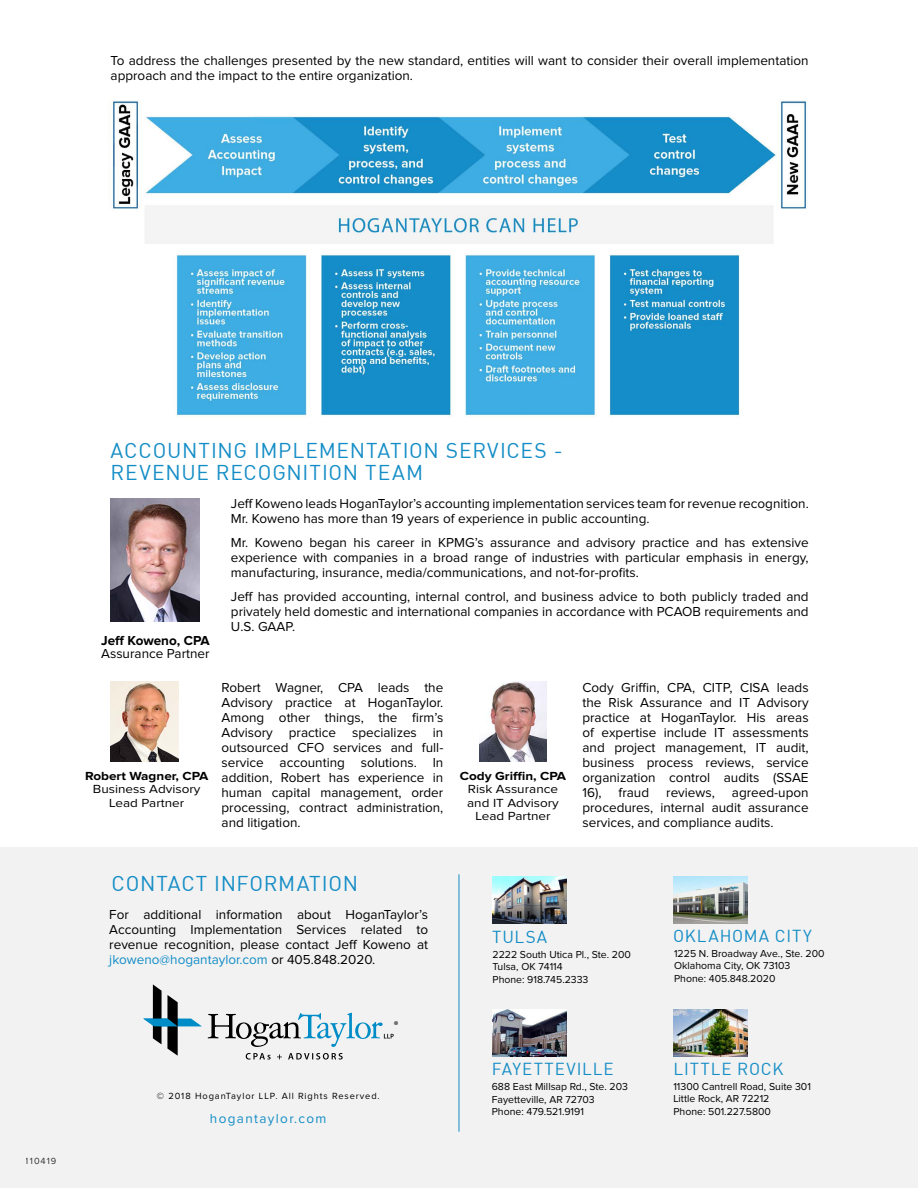
<style>
.page{position:relative;width:918px;height:1188px;background:#fff}
.page>*{position:absolute;margin:0;border:0;box-sizing:border-box;transform-origin:0 0}
.t1{font:21px/22.5px "DIN";letter-spacing:.035em;color:#148dc6}
.t2{font:16.95px "DIN";letter-spacing:.055em;color:#148dc6}
.t3{font:13.5px/15px "Proxima Nova";color:#000;text-align:justify}
.t4{font:13.5px "Proxima Nova";letter-spacing:.1em;color:#148dc6}
.t5{font:700 13.5px "Proxima Nova";color:#000}
.t6{font:12.15px/13.5px "Proxima Nova";color:#000;text-align:center;scale:1.11 1}
.t7{font:700 12.15px "Proxima Nova";color:#000;scale:1.11 1}
.t8{font:11.4px "Myriad Pro";color:#000}
.t9{font:10.5px/12.6px "Proxima Nova";color:#000}
.t10{font:9.3px "Proxima Nova";letter-spacing:.1em;color:#000}
.s1{color:#148dc6}
</style>
<div class="page">
<div style="left:0;top:848px;width:918px;height:340px;background:#f2f2f2"></div>
<img style="left:111px;top:499px;width:89px;height:122px">
<img style="left:479px;top:681px;width:68px;height:80px">
<img style="left:111px;top:681px;width:68px;height:80px">
<img style="left:111px;top:100px;width:696px;height:317px">
<hr style="left:459px;top:874px;width:1px;height:258px;background:#148dc6">
<img style="left:673px;top:877px;width:74px;height:47px">
<img style="left:492px;top:877px;width:74px;height:46px">
<img style="left:492px;top:1010px;width:74px;height:46px">
<img style="left:673px;top:1010px;width:74px;height:46px">
<svg style="left:246px;top:1053px;width:97px;height:7px"></svg>
<svg style="left:143px;top:984px;width:59px;height:72px"></svg>
<svg style="left:208px;top:1013px;width:186px;height:34px"></svg>
<p class="t3" style="left:111px;top:53px;width:700px">To address the challenges presented by the new standard, entities will want to consider their overall implementation approach and the impact to the entire organization.</p>
<p class="t10" style="left:26px;top:1157px;width:32px">110419</p>
<h1 class="t1" style="left:111px;top:438px;width:454px">ACCOUNTING IMPLEMENTATION SERVICES -<br>REVENUE RECOGNITION TEAM</h1>
<p class="t5" style="left:101px;top:634px;width:110px">Jeff Koweno, CPA</p>
<p class="t3" style="left:101px;top:647px;width:110px">Assurance Partner</p>
<p class="t7" style="left:85px;top:770px;width:113px">Robert Wagner, CPA</p>
<p class="t6" style="left:93px;top:783px;width:99px">Business Advisory<br>Lead Partner</p>
<p class="t3" style="left:231px;top:496px;width:579px">Jeff Koweno leads HoganTaylor’s accounting implementation services team for revenue recognition.<br>Mr. Koweno has more than 19 years of experience in public accounting.</p>
<p class="t3" style="left:231px;top:535px;width:579px">Mr. Koweno began his career in KPMG’s assurance and advisory practice and has extensive experience with companies in a broad range of industries with particular emphasis in energy, manufacturing, insurance, media/communications, and not-for-profits.</p>
<p class="t3" style="left:231px;top:589px;width:579px">Jeff has provided accounting, internal control, and business advice to both publicly traded and privately held domestic and international companies in accordance with PCAOB requirements and U.S. GAAP.</p>
<p class="t3" style="left:222px;top:680px;width:223px">Robert Wagner, CPA leads the Advisory practice at HoganTaylor.<br>Among other things, the firm’s Advisory practice specializes in outsourced CFO services and full&shy;service accounting solutions. In addition, Robert has experience in human capital management, order processing, contract administration, and litigation.</p>
<p class="t3" style="left:582px;top:680px;width:228px">Cody Griffin, CPA, CITP, CISA leads the Risk Assurance and IT Advisory practice at HoganTaylor. His areas of expertise include IT assessments and project management, IT audit, business process reviews, service organization control audits (SSAE 16),</p>
<p class="t7" style="left:460px;top:770px;width:97px">Cody Griffin, CPA</p>
<p class="t6" style="left:467px;top:783px;width:84px">Risk Assurance and IT Advisory<br>Lead Partner</p>
<p class="t3" style="left:619px;top:785px;width:32px">fraud</p>
<p class="t3" style="left:666px;top:785px;width:50px">reviews,</p>
<p class="t3" style="left:582px;top:785px;width:228px;text-indent:149px">agreed-upon procedures, internal audit assurance services, and compliance audits.</p>
<h1 class="t1" style="left:112px;top:872px;width:248px">CONTACT INFORMATION</h1>
<p class="t3" style="left:109px;top:907px;width:320px">For additional information about HoganTaylor’s Accounting Implementation Services related to revenue recognition, please contact Jeff Koweno at <span class="s1">jkoweno@hogantaylor.com</span> or 405.848.2020.</p>
<p class="t8" style="left:394px;top:1018px;width:6px">®</p>
<p class="t10" style="left:157px;top:1092px;width:224px">© 2018 HoganTaylor LLP. All Rights Reserved.</p>
<p class="t4" style="left:210px;top:1112px;width:118px">hogantaylor.com</p>
<p class="t2" style="left:492px;top:926px;width:57px">TULSA</p>
<p class="t2" style="left:673px;top:925px;width:140px">OKLAHOMA CITY</p>
<p class="t9" style="left:493px;top:948px;width:140px">2222 South Utica Pl., Ste. 200<br>Tulsa, OK 74114<br>Phone: 918.745.2333</p>
<p class="t9" style="left:674px;top:948px;width:152px">1225 N. Broadway Ave., Ste. 200<br>Oklahoma City, OK 73103<br>Phone: 405.848.2020</p>
<p class="t2" style="left:492px;top:1059px;width:123px">FAYETTEVILLE</p>
<p class="t2" style="left:673px;top:1058px;width:112px">LITTLE ROCK</p>
<p class="t9" style="left:492px;top:1081px;width:138px">688 East Millsap Rd., Ste. 203<br>Fayetteville, AR 72703<br>Phone: 479.521.9191</p>
<p class="t9" style="left:673px;top:1080px;width:139px">11300 Cantrell Road, Suite 301<br>Little Rock, AR 72212<br>Phone: 501.227.5800</p>
</div>
